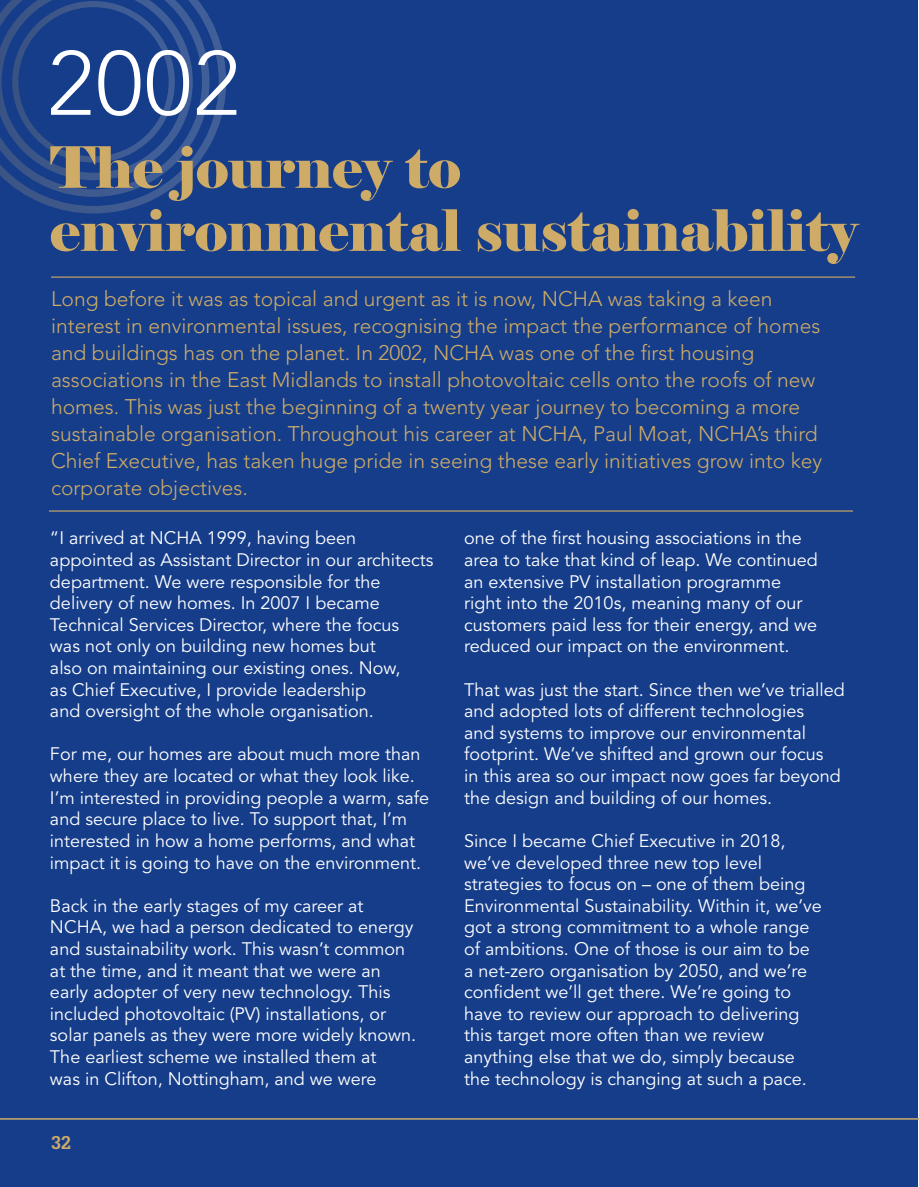
<style>
.page{position:relative;width:919px;height:1187px;background:#fff}
.page>*{position:absolute;margin:0;border:0;box-sizing:border-box;transform-origin:0 0}
.Header_YEAR{font:300 90px "Avenir LT Std";color:#fff}
.Chapter_Header{font:57px/63px "Elephant";color:#ceab67}
.sell_text{font:300 21px/27px "Avenir LT Std";color:#ceab67}
.Body_Copy{font:18px/21.6px "Avenir LT Std";color:#fff}
.t1{font:700 18px "Glypha LT Std";color:#ceab67}
</style>
<div class="page">
<div style="left:0;top:0;width:918px;height:1186px;background:#153d8a"></div>
<hr style="left:630px;top:1050px;width:288px;height:1px;background:#ceab67">
<hr style="left:51px;top:276px;width:804px;height:2px;background:#ceab67">
<hr style="left:49px;top:510px;width:804px;height:1px;background:#ceab67">
<svg style="left:30px;top:17px;width:196px;height:196px"></svg>
<svg style="left:0;top:0;width:209px;height:197px"></svg>
<hr style="left:0;top:1118px;width:918px;height:1px;background:#ceab67">
<p class="Header_YEAR" style="left:47px;top:31px;width:194px">2002</p>
<p class="Chapter_Header" style="left:50px;top:137px;width:809px">The journey to environmental sustainability</p>
<p class="sell_text" style="left:51px;top:285px;width:772px">Long before it was as topical and urgent as it is now, NCHA was taking a keen interest in environmental issues, recognising the impact the performance of homes and buildings has on the planet. In 2002, NCHA was one of the first housing associations in the East Midlands to install photovoltaic cells onto the roofs of new homes. This was just the beginning of a twenty year journey to becoming a more sustainable organisation. Throughout his career at NCHA, Paul Moat, NCHA’s third Chief Executive, has taken huge pride in seeing these early initiatives grow into key corporate objectives.</p>
<p class="Body_Copy" style="left:50px;top:528px;width:385px">“I arrived at NCHA 1999, having been appointed as Assistant Director in our architects department. We were responsible for the delivery of new homes. In 2007 I became Technical Services Director, where the focus was not only on building new homes but<br>also on maintaining our existing ones. Now,<br>as Chief Executive, I provide leadership<br>and oversight of the whole organisation.</p>
<p class="Body_Copy" style="left:50px;top:744px;width:381px">For me, our homes are about much more than where they are located or what they look like.<br>I’m interested in providing people a warm, safe and secure place to live. To support that, I’m interested in how a home performs, and what impact it is going to have on the environment.</p>
<p class="Body_Copy" style="left:50px;top:895px;width:368px">Back in the early stages of my career at NCHA, we had a person dedicated to energy and sustainability work. This wasn’t common at the time, and it meant that we were an early adopter of very new technology. This included photovoltaic (PV) installations, or solar panels as they were more widely known.<br>The earliest scheme we installed them at<br>was in Clifton, Nottingham, and we were</p>
<p class="t1" style="left:51px;top:1131px;width:22px">32</p>
<p class="Body_Copy" style="left:464px;top:528px;width:355px">one of the first housing associations in the area to take that kind of leap. We continued an extensive PV installation programme right into the 2010s, meaning many of our customers paid less for their energy, and we reduced our impact on the environment.</p>
<p class="Body_Copy" style="left:464px;top:679px;width:382px">That was just the start. Since then we’ve trialled and adopted lots of different technologies<br>and systems to improve our environmental footprint. We’ve shifted and grown our focus<br>in this area so our impact now goes far beyond the design and building of our homes.</p>
<p class="Body_Copy" style="left:464px;top:830px;width:359px">Since I became Chief Executive in 2018, we’ve developed three new top level strategies to focus on – one of them being Environmental Sustainability. Within it, we’ve got a strong commitment to a whole range of ambitions. One of those is our aim to be a net-zero organisation by 2050, and we’re confident we’ll get there. We’re going to have to review our approach to delivering this target more often than we review anything else that we do, simply because the technology is changing at such a pace.</p>
</div>
